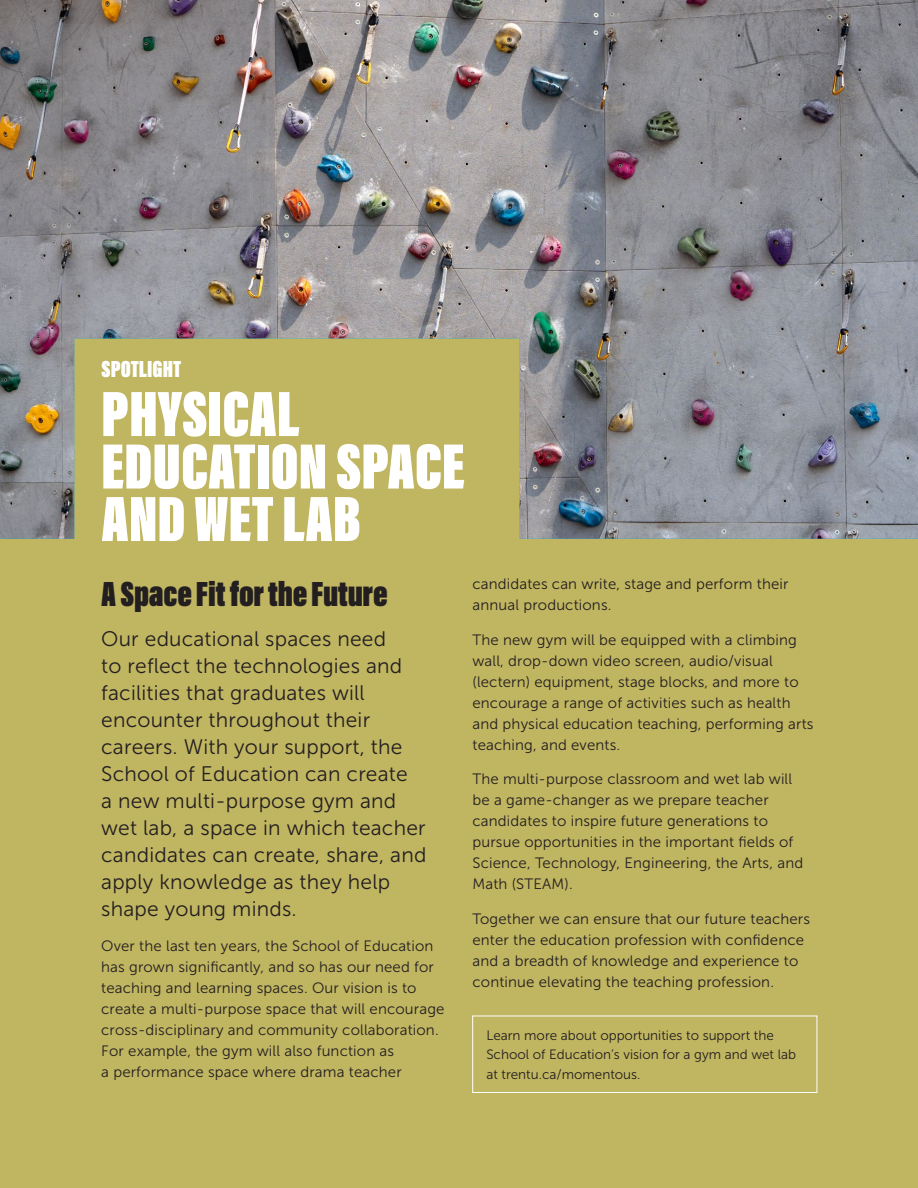
<style>
.page{position:relative;width:918px;height:1188px;background:#c0b561}
.page>*{position:absolute;margin:0;border:0;box-sizing:border-box;transform-origin:0 0}
.t1{font:66px/52.5px "Acumin Variable Concept";color:#fff}
.t2{font:36px "Acumin Variable Concept";letter-spacing:-.01em;color:#231f20}
.t3{font:24px "Acumin Variable Concept";letter-spacing:-.005em;color:#fff}
.t4{font:21px/27px "Museo Sans 300";letter-spacing:.01em;color:#231f20}
.t5{font:15px/21px "Museo Sans 300";letter-spacing:.01em;color:#231f20}
.t6{font:13.5px/19.5px "Museo Sans 300";color:#231f20}
</style>
<div class="page">
<div style="left:472px;top:1016px;width:345px;height:77px;border:1px solid #fff"></div>
<img style="left:0;top:0;width:918px;height:539px">
<p class="t3" style="left:101px;top:352px;width:82px">SPOTLIGHT</p>
<p class="t1" style="left:101px;top:384px;width:365px">PHYSICAL<br>EDUCATION SPACE<br>AND WET LAB</p>
<p class="t2" style="left:101px;top:568px;width:288px">A Space Fit for the Future</p>
<p class="t4" style="left:101px;top:625px;width:327px">Our educational spaces need<br>to reflect the technologies and facilities that graduates will encounter throughout their careers. With your support, the<br>School of Education can create<br>a new multi-purpose gym and wet lab, a space in which teacher candidates can create, share, and apply knowledge as they help shape young minds.</p>
<p class="t5" style="left:101px;top:935px;width:345px">Over the last ten years, the School of Education has grown significantly, and so has our need for teaching and learning spaces. Our vision is to create a multi-purpose space that will encourage cross-disciplinary and community collaboration.<br>For example, the gym will also function as<br>a performance space where drama teacher</p>
<p class="t5" style="left:472px;top:574px;width:318px">candidates can write, stage and perform their annual productions.</p>
<p class="t5" style="left:472px;top:629px;width:343px">The new gym will be equipped with a climbing wall, drop-down video screen, audio/visual (lectern) equipment, stage blocks, and more to encourage a range of activities such as health and physical education teaching, performing arts teaching, and events.</p>
<p class="t5" style="left:472px;top:769px;width:332px">The multi-purpose classroom and wet lab will be a game-changer as we prepare teacher candidates to inspire future generations to pursue opportunities in the important fields of Science, Technology, Engineering, the Arts, and Math (STEAM).</p>
<p class="t5" style="left:472px;top:908px;width:339px">Together we can ensure that our future teachers enter the education profession with confidence and a breadth of knowledge and experience to continue elevating the teaching profession.</p>
<p class="t6" style="left:486px;top:1026px;width:311px">Learn more about opportunities to support the<br>School of Education’s vision for a gym and wet lab at trentu.ca/momentous.</p>
</div>
